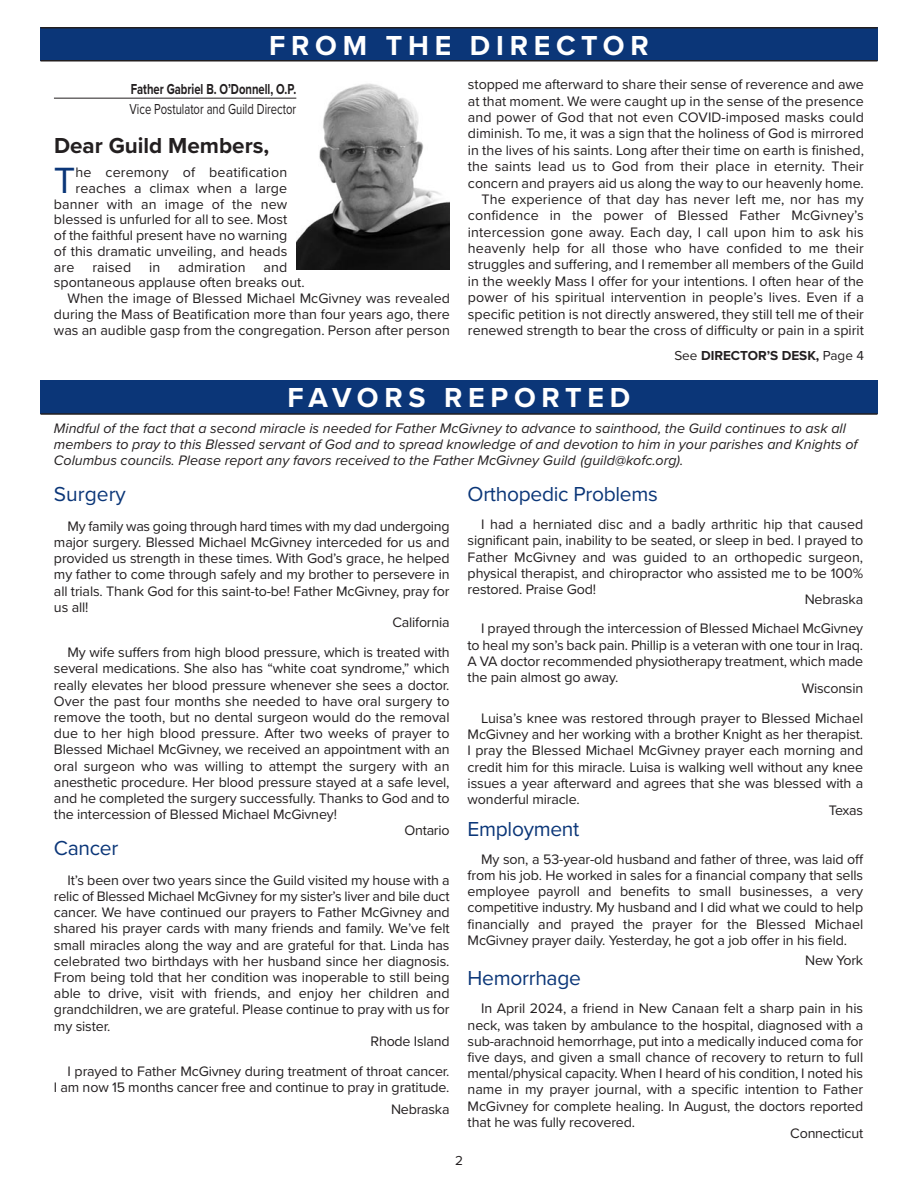
<style>
.page{position:relative;width:918px;height:1188px;background:#fff}
.page>*{position:absolute;margin:0;border:0;box-sizing:border-box;transform-origin:0 0}
.t1{font:37.8px "Proxima Nova";color:#0b3678}
.t2{font:700 28.5px "Proxima Nova";letter-spacing:.2em;color:#fff}
.t3{font:700 22.5px "Proxima Nova";color:#231f20}
.t4{font:21px "Proxima Nova";letter-spacing:-.015em;color:#0b3678}
.t5{font:15px "Proxima Nova";color:#231f20;scale:.75 1}
.t6{font:700 15px "Proxima Nova";color:#231f20;scale:.75 1}
.t7{font:14.25px/16.2px "Proxima Nova";letter-spacing:-.01em;color:#231f20;text-align:justify}
.t8{font:italic 14.25px/15.8px "Proxima Nova";color:#231f20}
.t9{font:14.25px "Proxima Nova";letter-spacing:.01em;color:#231f20}
.t10{font:700 13.5px "Proxima Nova";color:#231f20}
.t11{font:13.5px "Proxima Nova";color:#231f20}
.s1{font-weight:400}
</style>
<div class="page">
<div style="left:40px;top:380px;width:838px;height:34px;background:#0b3678"></div>
<hr style="left:40px;top:413px;width:837px;height:2px;background:#231f20">
<img style="left:296px;top:83px;width:154px;height:187px">
<hr style="left:54px;top:98px;width:242px;height:1px;background:#231f20">
<div style="left:41px;top:28px;width:837px;height:33px;background:#0b3678"></div>
<hr style="left:41px;top:60px;width:837px;height:2px;background:#231f20">
<hr style="left:41px;top:27px;width:837px;height:1px;background:#231f20">
<p class="t2" style="left:269px;top:36px;width:381px">FROM THE DIRECTOR</p>
<p class="t6" style="left:131px;top:84px;width:222px">Father Gabriel B. O’Donnell, O.P.</p>
<p class="t5" style="left:130px;top:104px;width:224px">Vice Postulator and Guild Director</p>
<p class="t3" style="left:54px;top:138px;width:217px">Dear Guild Members,</p>
<p class="t1" style="left:54px;top:168px;width:23px">T</p>
<p class="t9" style="left:76px;top:168px;width:213px">he ceremony of beatification</p>
<p class="t9" style="left:76px;top:183px;width:213px">reaches a climax when a large</p>
<p class="t9" style="left:54px;top:199px;width:235px">banner with an image of the new</p>
<p class="t7" style="left:54px;top:213px;width:235px">blessed is unfurled for all to see. Most</p>
<p class="t7" style="left:54px;top:229px;width:235px">of the faithful present have no warning</p>
<p class="t7" style="left:54px;top:245px;width:235px">of this dramatic unveiling, and heads</p>
<p class="t7" style="left:54px;top:260px;width:22px">are</p>
<p class="t7" style="left:92px;top:260px;width:40px">raised</p>
<p class="t7" style="left:149px;top:260px;width:13px">in</p>
<p class="t9" style="left:178px;top:262px;width:69px">admiration</p>
<p class="t7" style="left:54px;top:261px;width:252px;line-height:15.8px;text-indent:210px">and spontaneous applause often breaks out.</p>
<p class="t7" style="left:54px;top:292px;width:397px;line-height:15.8px;text-indent:14px">When the image of Blessed Michael McGivney was revealed during the Mass of Beatification more than four years ago, there was an audible gasp from the congregation. Person after person</p>
<p class="t7" style="left:468px;top:78px;width:398px">stopped me afterward to share their sense of reverence and awe at that moment. We were caught up in the sense of the presence and power of God that not even COVID-imposed masks could diminish. To me, it was a sign that the holiness of God is mirrored in the lives of his saints. Long after their time on earth is finished, the saints lead us to God from their place in eternity. Their concern and prayers aid us along the way to our heavenly home.</p>
<p class="t7" style="left:468px;top:192px;width:398px;text-indent:14px">The experience of that day has never left me, nor has my confidence in the power of Blessed Father McGivney’s intercession gone away. Each day, I call upon him to ask his heavenly help for all those who have confided to me their struggles and suffering, and I remember all members of the Guild in the weekly Mass I offer for your intentions. I often hear of the power of his spiritual intervention in people’s lives. Even if a specific petition is not directly answered, they still tell me of their renewed strength to bear the cross of difficulty or pain in a spirit</p>
<p class="t10" style="left:674px;top:351px;width:191px"><span class="s1">See</span> DIRECTOR’S DESK, <span class="s1">Page 4</span></p>
<p class="t2" style="left:288px;top:388px;width:344px">FAVORS REPORTED</p>
<p class="t8" style="left:54px;top:422px;width:805px">Mindful of the fact that a second miracle is needed for Father McGivney to advance to sainthood, the Guild continues to ask all members to pray to this Blessed servant of God and to spread knowledge of and devotion to him in your parishes and Knights of<br>Columbus councils. Please report any favors received to the Father McGivney Guild (guild@kofc.org).</p>
<p class="t4" style="left:54px;top:487px;width:73px">Surgery</p>
<p class="t7" style="left:54px;top:519px;width:397px;text-indent:14px">My family was going through hard times with my dad undergoing major surgery. Blessed Michael McGivney interceded for us and provided us strength in these times. With God’s grace, he helped my father to come through safely and my brother to persevere in all trials. Thank God for this saint-to-be! Father McGivney, pray for us all!</p>
<p class="t7" style="left:393px;top:616px;width:59px">California</p>
<p class="t7" style="left:54px;top:646px;width:397px;text-indent:14px">My wife suffers from high blood pressure, which is treated with several medications. She also has “white coat syndrome,” which really elevates her blood pressure whenever she sees a doctor.<br>Over the past four months she needed to have oral surgery to remove the tooth, but no dental surgeon would do the removal due to her high blood pressure. After two weeks of prayer to Blessed Michael McGivney, we received an appointment with an oral surgeon who was willing to attempt the surgery with an anesthetic procedure. Her blood pressure stayed at a safe level, and he completed the surgery successfully. Thanks to God and to the intercession of Blessed Michael McGivney!</p>
<p class="t7" style="left:404px;top:823px;width:47px">Ontario</p>
<p class="t4" style="left:54px;top:841px;width:66px">Cancer</p>
<p class="t7" style="left:54px;top:873px;width:397px;text-indent:14px">It’s been over two years since the Guild visited my house with a relic of Blessed Michael McGivney for my sister’s liver and bile duct cancer. We have continued our prayers to Father McGivney and shared his prayer cards with many friends and family. We’ve felt small miracles along the way and are grateful for that. Linda has celebrated two birthdays with her husband since her diagnosis.<br>From being told that her condition was inoperable to still being able to drive, visit with friends, and enjoy her children and grandchildren, we are grateful. Please continue to pray with us for my sister.</p>
<p class="t7" style="left:371px;top:1035px;width:81px">Rhode Island</p>
<p class="t7" style="left:54px;top:1065px;width:397px;text-align:right">I prayed to Father McGivney during treatment of throat cancer.<br>I am now 15 months cancer free and continue to pray in gratitude.</p>
<p class="t7" style="left:391px;top:1103px;width:60px">Nebraska</p>
<p class="t4" style="left:468px;top:487px;width:192px">Orthopedic Problems</p>
<p class="t7" style="left:468px;top:518px;width:397px;text-indent:14px">I had a herniated disc and a badly arthritic hip that caused significant pain, inability to be seated, or sleep in bed. I prayed to Father McGivney and was guided to an orthopedic surgeon, physical therapist, and chiropractor who assisted me to be 100% restored. Praise God!</p>
<p class="t7" style="left:805px;top:592px;width:60px">Nebraska</p>
<p class="t7" style="left:468px;top:622px;width:397px;text-indent:14px">I prayed through the intercession of Blessed Michael McGivney to heal my son’s back pain. Phillip is a veteran with one tour in Iraq.<br>A VA doctor recommended physiotherapy treatment, which made the pain almost go away.</p>
<p class="t7" style="left:802px;top:682px;width:63px">Wisconsin</p>
<p class="t7" style="left:468px;top:712px;width:397px;text-indent:14px">Luisa’s knee was restored through prayer to Blessed Michael McGivney and her working with a brother Knight as her therapist.<br>I pray the Blessed Michael McGivney prayer each morning and credit him for this miracle. Luisa is walking well without any knee issues a year afterward and agrees that she was blessed with a wonderful miracle.</p>
<p class="t7" style="left:829px;top:804px;width:36px">Texas</p>
<p class="t4" style="left:468px;top:821px;width:113px">Employment</p>
<p class="t7" style="left:468px;top:852px;width:397px;text-indent:14px">My son, a 53-year-old husband and father of three, was laid off from his job. He worked in sales for a financial company that sells employee payroll and benefits to small businesses, a very competitive industry. My husband and I did what we could to help financially and prayed the prayer for the Blessed Michael McGivney prayer daily. Yesterday, he got a job offer in his field.</p>
<p class="t7" style="left:805px;top:953px;width:60px">New York</p>
<p class="t4" style="left:468px;top:971px;width:115px">Hemorrhage</p>
<p class="t7" style="left:468px;top:1002px;width:397px;text-indent:14px">In April 2024, a friend in New Canaan felt a sharp pain in his neck, was taken by ambulance to the hospital, diagnosed with a sub-arachnoid hemorrhage, put into a medically induced coma for five days, and given a small chance of recovery to return to full mental/physical capacity. When I heard of his condition, I noted his name in my prayer journal, with a specific intention to Father McGivney for complete healing. In August, the doctors reported that he was fully recovered.</p>
<p class="t7" style="left:790px;top:1127px;width:74px">Connecticut</p>
<p class="t11" style="left:455px;top:1156px;width:9px">2</p>
</div>
